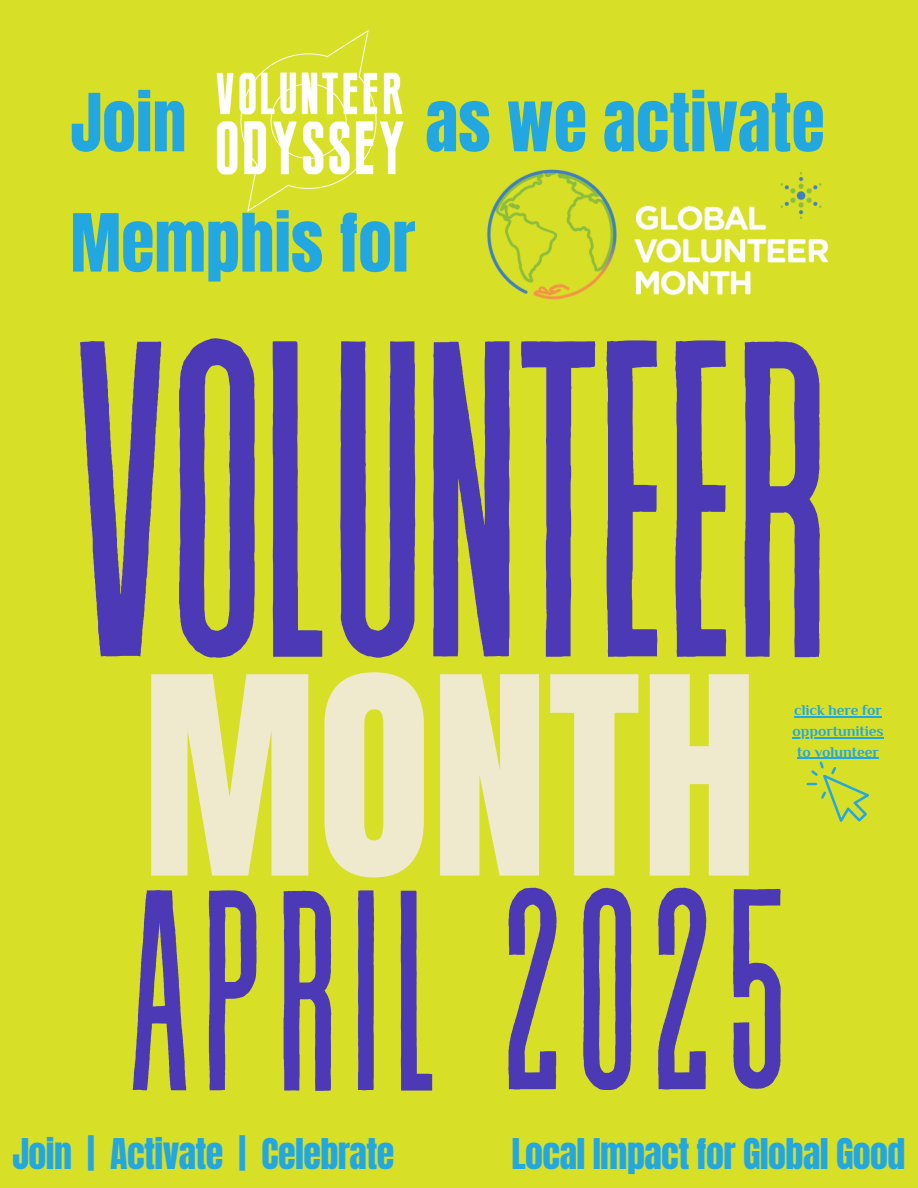
<style>
.page{position:relative;width:918px;height:1188px;background:#d7df27}
.page>*{position:absolute;margin:0;border:0;box-sizing:border-box;transform-origin:0 0}
.t1{font:450px "Revive 80 Tall";letter-spacing:-.03em;color:#4b39b5}
.t2{font:285.15px "Revive 80 Tall";letter-spacing:.025em;color:#4b39b5}
.t3{font:234.45px "Anton";color:#efe9ce}
.t4{font:68.1px "Anton";color:#23a7e1}
.t5{font:36px "Anton";letter-spacing:-.015em;color:#23a7e1}
.t6{font:700 15.15px/20.7px "Philosopher";color:#23a7e1;text-align:center}
</style>
<div class="page">
<img style="left:487px;top:169px;width:342px;height:131px">
<img style="left:216px;top:30px;width:188px;height:182px">
<svg style="left:806px;top:761px;width:63px;height:61px"></svg>
<hr style="left:794px;top:716px;width:88px;height:1px;background:#23a7e1">
<hr style="left:793px;top:737px;width:91px;height:1px;background:#23a7e1">
<hr style="left:797px;top:758px;width:82px;height:1px;background:#23a7e1">
<h1 class="t4" style="left:70px;top:74px;width:118px">Join</h1>
<h1 class="t4" style="left:425px;top:74px;width:401px">as we activate</h1>
<h1 class="t4" style="left:70px;top:194px;width:347px">Memphis for</h1>
<h4 class="t1" style="left:64px;top:270px;width:773px">VOLUNTEER</h4>
<p class="t3" style="left:142px;top:609px;width:617px">MONTH</p>
<p class="t2" style="left:127px;top:845px;width:665px">APRIL 2025</p>
<p class="t6" style="left:794px;top:700px;width:89px">click here for</p>
<p class="t6" style="left:793px;top:721px;width:93px">opportunities to volunteer</p>
<h3 class="t5" style="left:12px;top:1128px;width:383px">Join | Activate | Celebrate</h3>
<h3 class="t5" style="left:512px;top:1128px;width:395px">Local Impact for Global Good</h3>
</div>
